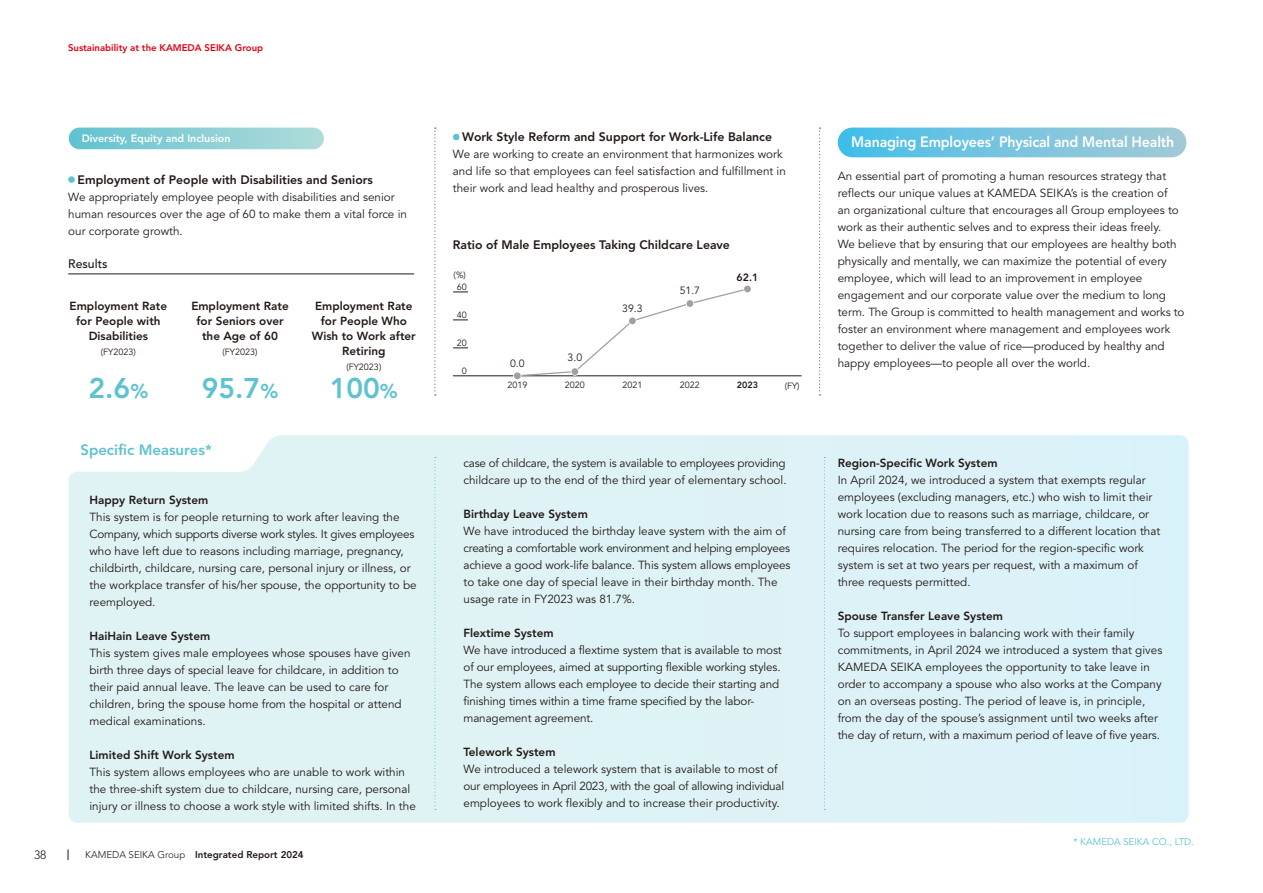
<style>
.page{position:relative;width:1263px;height:893px;background:#fff}
.page>*{position:absolute;margin:0;border:0;box-sizing:border-box;transform-origin:0 0}
.t1{font:800 28.35px "Avenir LT Std";color:#5ec2d0}
.t2{font:800 14.85px "Avenir LT Std";letter-spacing:-.01em;color:#fff;scale:.95 1}
.t3{font:800 14.85px "Avenir LT Std";color:#5ec2d0}
.t4{font:800 12.15px "Avenir LT Std";color:#231916}
.t5{font:500 12.15px "Avenir LT Std";color:#231916}
.t6{font:300 12px "Avenir LT Std";color:#231916}
.t7{font:11.7px/17px "Avenir LT Std";color:#231916}
.t8{font:800 11.7px/15px "Avenir LT Std";color:#231916;text-align:center}
.t9{font:11.7px/17px "Avenir LT Std";letter-spacing:-.02em;color:#231916}
.t10{font:800 10.65px "Avenir LT Std";color:#fff}
.t11{font:10.5px "Avenir LT Std";color:#231916}
.t12{font:800 10.5px "Avenir LT Std";color:#231916}
.t13{font:800 9.75px "Avenir LT Std";color:#231916}
.t14{font:800 9.6px "Avenir LT Std";color:#e60013}
.t15{font:9.6px "Avenir LT Std";color:#5ec2d0}
.t16{font:9px "Avenir LT Std";color:#231916}
.t17{font:800 9px "Avenir LT Std";color:#231916}
.s1{font-size:19.8px}
.s2{font-weight:300}
</style>
<div class="page">
<div style="left:69px;top:435px;width:1119px;height:388px;background:#def3f6"></div>
<svg style="left:819px;top:128px;width:2px;height:267px"></svg>
<svg style="left:434px;top:128px;width:2px;height:267px"></svg>
<svg style="left:68px;top:176px;width:7px;height:7px"></svg>
<svg style="left:453px;top:134px;width:6px;height:6px"></svg>
<svg style="left:453px;top:292px;width:15px;height:1px"></svg>
<svg style="left:453px;top:348px;width:15px;height:1px"></svg>
<hr style="left:453px;top:375px;width:348px;height:1px;background:#231916">
<svg style="left:521px;top:289px;width:228px;height:88px"></svg>
<div style="left:743px;top:285px;width:9px;height:8px;border:2px solid #fff;border-radius:50%"></div>
<div style="left:744px;top:286px;width:7px;height:6px;background:#a0a0a1;border-radius:50%"></div>
<div style="left:513px;top:372px;width:8px;height:8px;border:2px solid #fff;border-radius:50%"></div>
<div style="left:514px;top:372px;width:7px;height:7px;background:#a0a0a1;border-radius:50%"></div>
<div style="left:571px;top:367px;width:8px;height:9px;border:2px solid #fff;border-radius:50%"></div>
<div style="left:571px;top:368px;width:7px;height:7px;background:#a0a0a1;border-radius:50%"></div>
<div style="left:628px;top:317px;width:8px;height:8px;border:2px solid #fff;border-radius:50%"></div>
<div style="left:629px;top:317px;width:7px;height:7px;background:#a0a0a1;border-radius:50%"></div>
<div style="left:686px;top:299px;width:8px;height:9px;border:2px solid #fff;border-radius:50%"></div>
<div style="left:686px;top:300px;width:7px;height:7px;background:#a0a0a1;border-radius:50%"></div>
<svg style="left:453px;top:320px;width:15px;height:1px"></svg>
<svg style="left:434px;top:457px;width:2px;height:353px"></svg>
<svg style="left:824px;top:457px;width:1px;height:353px"></svg>
<hr style="left:68px;top:274px;width:346px;height:1px;background:#231916">
<div style="left:838px;top:128px;width:348px;height:29px;background:linear-gradient(to right,#44bfea,#a6cad5);border-radius:15px"></div>
<div style="left:69px;top:128px;width:255px;height:21px;background:linear-gradient(to right,#62c2d0,#b1dcdb);border-radius:11px"></div>
<p class="t14" style="left:68px;top:42px;width:197px">Sustainability at the KAMEDA SEIKA Group</p>
<p class="t10" style="left:82px;top:132px;width:150px">Diversity, Equity and Inclusion</p>
<p class="t4" style="left:78px;top:172px;width:297px">Employment of People with Disabilities and Seniors</p>
<p class="t7" style="left:68px;top:189px;width:340px">We appropriately employee people with disabilities and senior human resources over the age of 60 to make them a vital force in our corporate growth.</p>
<p class="t5" style="left:68px;top:257px;width:41px">Results</p>
<p class="t8" style="left:70px;top:299px;width:99px">Employment Rate for People with<br>Disabilities</p>
<p class="t16" style="left:101px;top:347px;width:37px">(FY2023)</p>
<h1 class="t1" style="left:88px;top:372px;width:61px">2.6<span class="s1">%</span></h1>
<p class="t8" style="left:191px;top:299px;width:99px">Employment Rate for Seniors over the Age of 60</p>
<p class="t16" style="left:223px;top:347px;width:37px">(FY2023)</p>
<h1 class="t1" style="left:202px;top:372px;width:78px">95.7<span class="s1">%</span></h1>
<p class="t3" style="left:81px;top:441px;width:133px">Specific Measures*</p>
<p class="t8" style="left:312px;top:299px;width:105px">Employment Rate for People Who<br>Wish to Work after<br>Retiring</p>
<p class="t16" style="left:346px;top:362px;width:37px">(FY2023)</p>
<h1 class="t1" style="left:330px;top:372px;width:70px">100<span class="s1">%</span></h1>
<p class="t8" style="left:90px;top:492px;width:120px">Happy Return System</p>
<p class="t7" style="left:90px;top:508px;width:329px">This system is for people returning to work after leaving the Company, which supports diverse work styles. It gives employees who have left due to reasons including marriage, pregnancy, childbirth, childcare, nursing care, personal injury or illness, or the workplace transfer of his/her spouse, the opportunity to be reemployed.</p>
<p class="t8" style="left:90px;top:628px;width:122px">HaiHain Leave System</p>
<p class="t7" style="left:90px;top:645px;width:323px">This system gives male employees whose spouses have given birth three days of special leave for childcare, in addition to their paid annual leave. The leave can be used to care for children, bring the spouse home from the hospital or attend medical examinations.</p>
<p class="t8" style="left:90px;top:747px;width:147px">Limited Shift Work System</p>
<p class="t7" style="left:90px;top:764px;width:328px">This system allows employees who are unable to work within the three-shift system due to childcare, nursing care, personal injury or illness to choose a work style with limited shifts. In the</p>
<p class="t6" style="left:34px;top:847px;width:14px">38</p>
<p class="t13" style="left:85px;top:849px;width:220px"><span class="s2">KAMEDA SEIKA Group</span> Integrated Report 2024</p>
<p class="t4" style="left:462px;top:130px;width:311px">Work Style Reform and Support for Work-Life Balance</p>
<p class="t7" style="left:453px;top:146px;width:335px">We are working to create an environment that harmonizes work and life so that employees can feel satisfaction and fulfillment in their work and lead healthy and prosperous lives.</p>
<p class="t4" style="left:453px;top:238px;width:279px">Ratio of Male Employees Taking Childcare Leave</p>
<p class="t16" style="left:453px;top:270px;width:14px">(%)</p>
<p class="t16" style="left:457px;top:282px;width:12px">60</p>
<p class="t16" style="left:457px;top:310px;width:12px">40</p>
<p class="t16" style="left:457px;top:338px;width:12px">20</p>
<p class="t16" style="left:462px;top:366px;width:7px">0</p>
<p class="t11" style="left:510px;top:357px;width:16px">0.0</p>
<p class="t11" style="left:568px;top:351px;width:16px">3.0</p>
<p class="t11" style="left:622px;top:302px;width:22px">39.3</p>
<p class="t11" style="left:680px;top:284px;width:22px">51.7</p>
<p class="t12" style="left:736px;top:271px;width:23px">62.1</p>
<p class="t16" style="left:507px;top:380px;width:22px">2019</p>
<p class="t16" style="left:565px;top:380px;width:22px">2020</p>
<p class="t17" style="left:737px;top:380px;width:23px">2023</p>
<p class="t16" style="left:680px;top:380px;width:22px">2022</p>
<p class="t16" style="left:622px;top:380px;width:22px">2021</p>
<p class="t16" style="left:785px;top:380px;width:16px">(FY)</p>
<p class="t9" style="left:463px;top:454px;width:325px">case of childcare, the system is available to employees providing childcare up to the end of the third year of elementary school.</p>
<p class="t8" style="left:463px;top:506px;width:126px">Birthday Leave System</p>
<p class="t7" style="left:463px;top:522px;width:329px">We have introduced the birthday leave system with the aim of creating a comfortable work environment and helping employees achieve a good work-life balance. This system allows employees to take one day of special leave in their birthday month. The usage rate in FY2023 was 81.7%.</p>
<p class="t8" style="left:463px;top:625px;width:92px">Flextime System</p>
<p class="t7" style="left:463px;top:641px;width:320px">We have introduced a flextime system that is available to most of our employees, aimed at supporting flexible working styles.<br>The system allows each employee to decide their starting and finishing times within a time frame specified by the labor&shy;management agreement.</p>
<p class="t8" style="left:463px;top:744px;width:94px">Telework System</p>
<p class="t7" style="left:463px;top:761px;width:322px">We introduced a telework system that is available to most of our employees in April 2023, with the goal of allowing individual employees to work flexibly and to increase their productivity.</p>
<p class="t2" style="left:851px;top:133px;width:342px">Managing Employees’ Physical and Mental Health</p>
<p class="t7" style="left:838px;top:168px;width:348px">An essential part of promoting a human resources strategy that reflects our unique values at KAMEDA SEIKA’s is the creation of<br>an organizational culture that encourages all Group employees to work as their authentic selves and to express their ideas freely.<br>We believe that by ensuring that our employees are healthy both physically and mentally, we can maximize the potential of every employee, which will lead to an improvement in employee engagement and our corporate value over the medium to long term. The Group is committed to health management and works to foster an environment where management and employees work together to deliver the value of rice—produced by healthy and happy employees—to people all over the world.</p>
<p class="t8" style="left:838px;top:455px;width:161px">Region-Specific Work System</p>
<p class="t7" style="left:838px;top:471px;width:324px">In April 2024, we introduced a system that exempts regular employees (excluding managers, etc.) who wish to limit their work location due to reasons such as marriage, childcare, or nursing care from being transferred to a different location that requires relocation. The period for the region-specific work system is set at two years per request, with a maximum of three requests permitted.</p>
<p class="t8" style="left:838px;top:608px;width:167px">Spouse Transfer Leave System</p>
<p class="t7" style="left:838px;top:624px;width:326px">To support employees in balancing work with their family commitments, in April 2024 we introduced a system that gives KAMEDA SEIKA employees the opportunity to take leave in order to accompany a spouse who also works at the Company on an overseas posting. The period of leave is, in principle, from the day of the spouse’s assignment until two weeks after the day of return, with a maximum period of leave of five years.</p>
<p class="t15" style="left:1073px;top:836px;width:122px">* KAMEDA SEIKA CO., LTD.</p>
</div>
